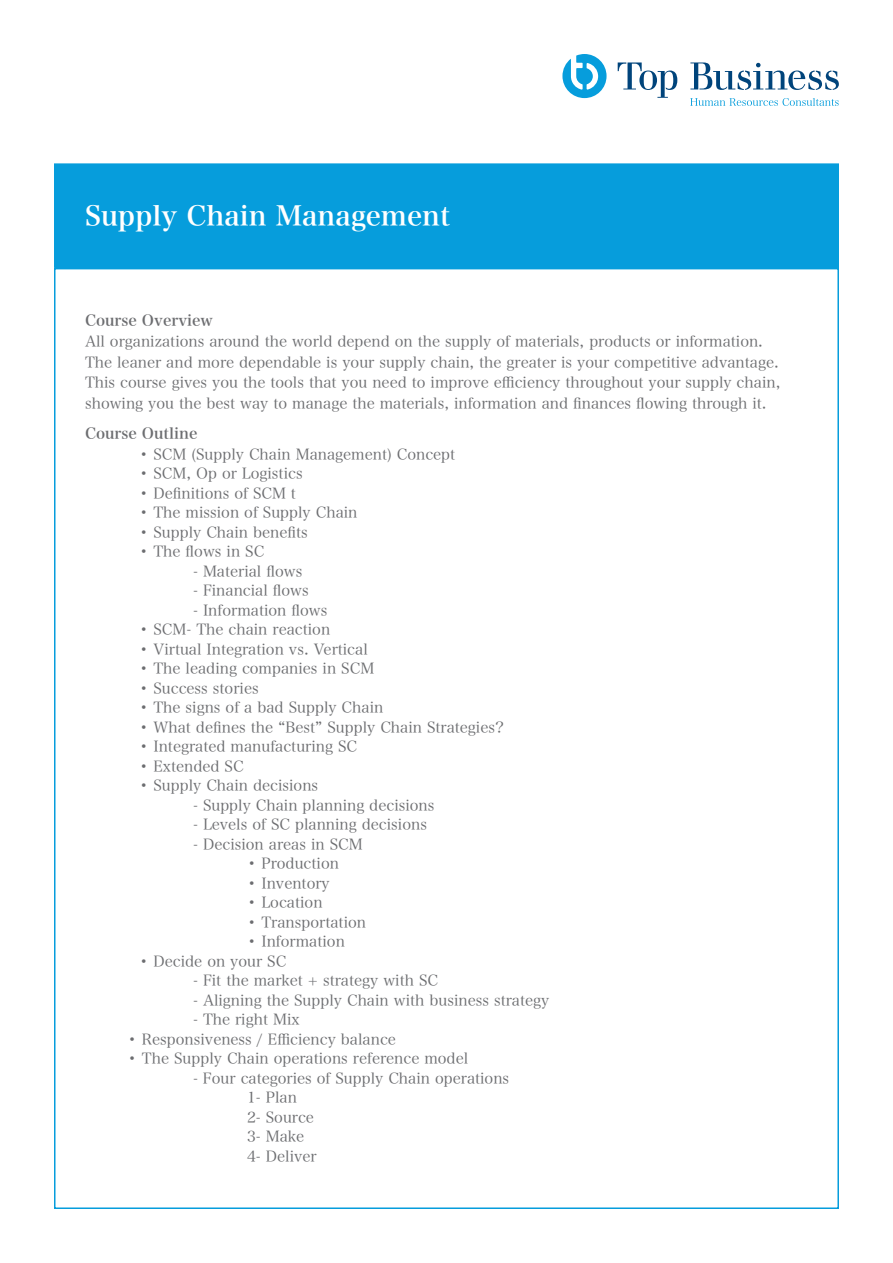
<style>
.page{position:relative;width:893px;height:1263px;background:#fff}
.page>*{position:absolute;margin:0;border:0;box-sizing:border-box;transform-origin:0 0}
.t1{font:27px "Hira Min Pro W6";color:#fff}
.t2{font:15px/21px "Hira Min Pro W3";color:#6c6d70}
.t3{font:15px "Hira Min Pro W6";color:#6c6d70}
</style>
<div class="page">
<svg style="left:562px;top:54px;width:45px;height:44px"></svg>
<svg style="left:618px;top:62px;width:59px;height:36px"></svg>
<svg style="left:690px;top:62px;width:149px;height:28px"></svg>
<svg style="left:690px;top:98px;width:149px;height:8px"></svg>
<div style="left:55px;top:164px;width:783px;height:103px;background:#069ddc"></div>
<div style="left:54px;top:163px;width:785px;height:105px;border:2px solid #069ddc"></div>
<p class="t1" style="left:85px;top:192px;width:366px">Supply Chain Management</p>
<p class="t3" style="left:85px;top:307px;width:130px">Course Overview</p>
<p class="t2" style="left:85px;top:330px;width:679px">All organizations around the world depend on the supply of materials, products or information.</p>
<p class="t2" style="left:85px;top:351px;width:695px">The leaner and more dependable is your supply chain, the greater is your competitive advantage.</p>
<p class="t2" style="left:85px;top:370px;width:697px">This course gives you the tools that you need to improve efficiency throughout your supply chain, showing you the best way to manage the materials, information and finances flowing through it.</p>
<p class="t3" style="left:85px;top:420px;width:114px">Course Outline</p>
<p class="t2" style="left:139px;top:442px;width:318px">• SCM (Supply Chain Management) Concept</p>
<p class="t2" style="left:139px;top:462px;width:165px">• SCM, Op or Logistics</p>
<p class="t2" style="left:139px;top:481px;width:158px">• Definitions of SCM t</p>
<p class="t2" style="left:139px;top:501px;width:220px">• The mission of Supply Chain</p>
<p class="t2" style="left:139px;top:520px;width:170px">• Supply Chain benefits</p>
<p class="t2" style="left:139px;top:540px;width:127px">• The flows in SC</p>
<p class="t2" style="left:193px;top:559px;width:111px">- Material flows</p>
<p class="t2" style="left:193px;top:579px;width:117px">- Financial flows</p>
<p class="t2" style="left:193px;top:598px;width:136px">- Information flows</p>
<p class="t2" style="left:139px;top:618px;width:193px">• SCM- The chain reaction</p>
<p class="t2" style="left:139px;top:637px;width:230px">• Virtual Integration vs. Vertical</p>
<p class="t2" style="left:139px;top:657px;width:237px">• The leading companies in SCM</p>
<p class="t2" style="left:139px;top:676px;width:121px">• Success stories</p>
<p class="t2" style="left:139px;top:696px;width:246px">• The signs of a bad Supply Chain</p>
<p class="t2" style="left:139px;top:715px;width:366px">• What defines the “Best” Supply Chain Strategies?</p>
<p class="t2" style="left:139px;top:735px;width:220px">• Integrated manufacturing SC</p>
<p class="t2" style="left:139px;top:754px;width:106px">• Extended SC</p>
<p class="t2" style="left:139px;top:774px;width:181px">• Supply Chain decisions</p>
<p class="t2" style="left:193px;top:793px;width:243px">- Supply Chain planning decisions</p>
<p class="t2" style="left:193px;top:813px;width:235px">- Levels of SC planning decisions</p>
<p class="t2" style="left:193px;top:832px;width:171px">- Decision areas in SCM</p>
<p class="t2" style="left:247px;top:852px;width:93px">• Production</p>
<p class="t2" style="left:247px;top:871px;width:84px">• Inventory</p>
<p class="t2" style="left:247px;top:891px;width:77px">• Location</p>
<p class="t2" style="left:247px;top:910px;width:121px">• Transportation</p>
<p class="t2" style="left:247px;top:930px;width:99px">• Information</p>
<p class="t2" style="left:139px;top:949px;width:149px">• Decide on your SC</p>
<p class="t2" style="left:193px;top:969px;width:246px">- Fit the market + strategy with SC</p>
<p class="t2" style="left:193px;top:988px;width:358px">- Aligning the Supply Chain with business strategy</p>
<p class="t2" style="left:193px;top:1008px;width:108px">- The right Mix</p>
<p class="t2" style="left:128px;top:1027px;width:270px">• Responsiveness / Efficiency balance</p>
<p class="t2" style="left:128px;top:1047px;width:342px">• The Supply Chain operations reference model</p>
<p class="t2" style="left:193px;top:1066px;width:318px">- Four categories of Supply Chain operations</p>
<p class="t2" style="left:247px;top:1086px;width:51px">1- Plan</p>
<p class="t2" style="left:247px;top:1105px;width:68px">2- Source</p>
<p class="t2" style="left:247px;top:1125px;width:59px">3- Make</p>
<p class="t2" style="left:247px;top:1144px;width:71px">4- Deliver</p>
</div>
